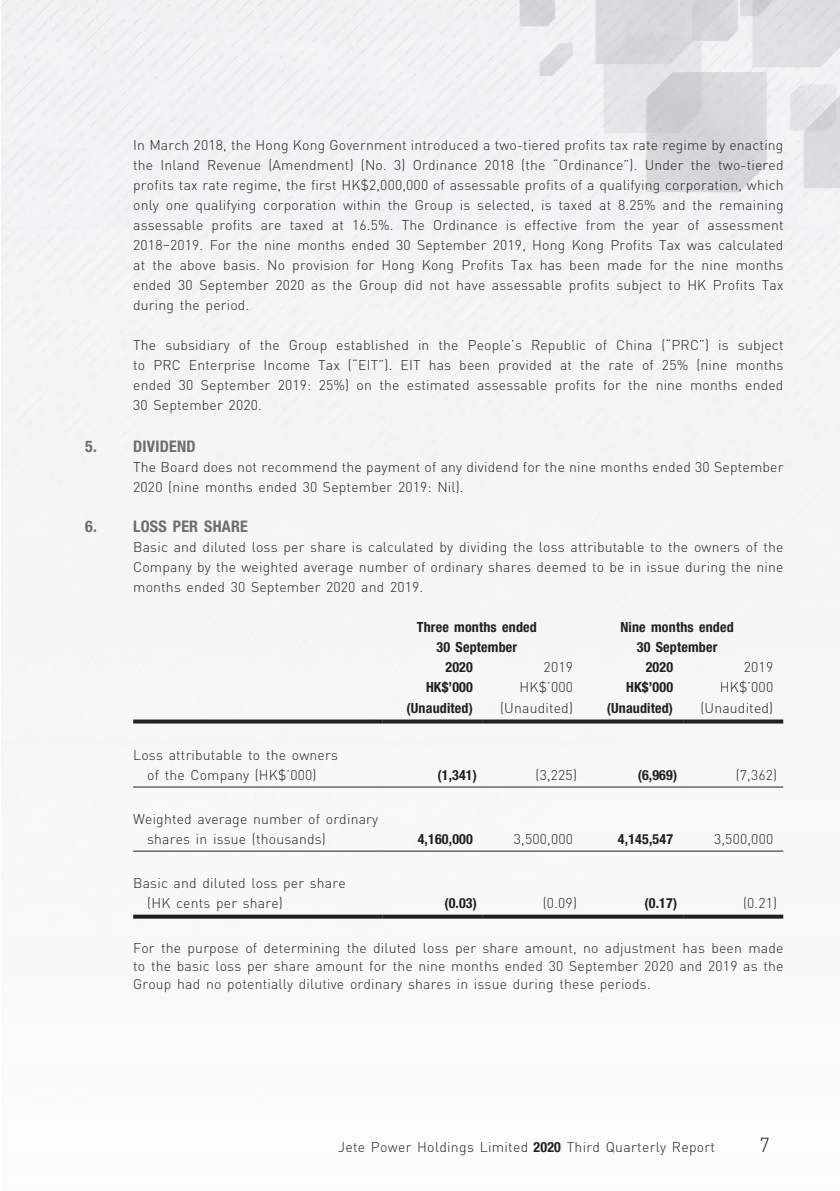
<style>
.page{position:relative;width:840px;height:1191px;background:#fff}
.page>*{position:absolute;margin:0;border:0;box-sizing:border-box;transform-origin:0 0}
.t1{font:300 20px "DIN Pro";color:#231f20}
._17_H1__Note{font:700 condensed 16px "Helvetica Neue LT Std";letter-spacing:.01em;color:#6c6d70}
._26___P2__Note{font:300 14px/20px "DIN Pro";letter-spacing:.015em;color:#231f20;text-align:justify}
._02_Note_Text{font:300 14px/20px "DIN Pro";letter-spacing:.015em;color:#231f20}
._02_Note_Text-2{font:700 condensed 14px/20px "Helvetica Neue LT Std";letter-spacing:.01em;color:#231f20;text-align:center}
.s1{font-family:"Helvetica Neue LT Std";font-weight:700;font-stretch:condensed}
</style>
<div class="page">
<div style="left:1px;top:0;width:838px;height:919px;background:#f4f5f5"></div>
<svg style="left:133px;top:719px;width:249px;height:4px"></svg>
<svg style="left:382px;top:719px;width:100px;height:4px"></svg>
<svg style="left:482px;top:719px;width:100px;height:4px"></svg>
<svg style="left:582px;top:719px;width:100px;height:4px"></svg>
<svg style="left:682px;top:719px;width:100px;height:4px"></svg>
<hr style="left:133px;top:786px;width:249px;height:1px;background:#231f20">
<hr style="left:382px;top:786px;width:100px;height:1px;background:#231f20">
<hr style="left:482px;top:786px;width:100px;height:1px;background:#231f20">
<hr style="left:582px;top:786px;width:100px;height:1px;background:#231f20">
<hr style="left:682px;top:786px;width:100px;height:1px;background:#231f20">
<hr style="left:133px;top:850px;width:249px;height:1px;background:#231f20">
<hr style="left:382px;top:850px;width:100px;height:1px;background:#231f20">
<hr style="left:482px;top:850px;width:100px;height:1px;background:#231f20">
<hr style="left:582px;top:850px;width:100px;height:1px;background:#231f20">
<hr style="left:682px;top:850px;width:100px;height:1px;background:#231f20">
<svg style="left:133px;top:914px;width:249px;height:4px"></svg>
<svg style="left:382px;top:914px;width:100px;height:4px"></svg>
<svg style="left:482px;top:914px;width:100px;height:4px"></svg>
<svg style="left:582px;top:914px;width:100px;height:4px"></svg>
<svg style="left:682px;top:914px;width:100px;height:4px"></svg>
<p class="_26___P2__Note" style="left:133px;top:135px;width:651px">In March 2018, the Hong Kong Government introduced a two-tiered profits tax rate regime by enacting the Inland Revenue (Amendment) (No. 3) Ordinance 2018 (the “Ordinance”). Under the two-tiered profits tax rate regime, the first HK$2,000,000 of assessable profits of a qualifying corporation, which only one qualifying corporation within the Group is selected, is taxed at 8.25% and the remaining assessable profits are taxed at 16.5%. The Ordinance is effective from the year of assessment 2018–2019. For the nine months ended 30 September 2019, Hong Kong Profits Tax was calculated at the above basis. No provision for Hong Kong Profits Tax has been made for the nine months ended 30 September 2020 as the Group did not have assessable profits subject to HK Profits Tax during the period.</p>
<p class="_26___P2__Note" style="left:133px;top:335px;width:651px">The subsidiary of the Group established in the People’s Republic of China (“PRC”) is subject to PRC Enterprise Income Tax (“EIT”). EIT has been provided at the rate of 25% (nine months ended 30 September 2019: 25%) on the estimated assessable profits for the nine months ended 30 September 2020.</p>
<p class="_17_H1__Note" style="left:85px;top:437px;width:112px">5. DIVIDEND</p>
<p class="_26___P2__Note" style="left:133px;top:457px;width:651px">The Board does not recommend the payment of any dividend for the nine months ended 30 September<br>2020 (nine months ended 30 September 2019: Nil).</p>
<p class="_17_H1__Note" style="left:85px;top:517px;width:164px">6. LOSS PER SHARE</p>
<p class="_26___P2__Note" style="left:133px;top:537px;width:651px">Basic and diluted loss per share is calculated by dividing the loss attributable to the owners of the Company by the weighted average number of ordinary shares deemed to be in issue during the nine months ended 30 September 2020 and 2019.</p>
<p class="_02_Note_Text-2" style="left:416px;top:617px;width:121px">Three months ended<br>30 September</p>
<p class="_02_Note_Text-2" style="left:620px;top:617px;width:115px">Nine months ended<br>30 September</p>
<p class="_02_Note_Text-2" style="left:445px;top:657px;width:29px">2020</p>
<p class="_02_Note_Text" style="left:543px;top:657px;width:31px">2019</p>
<p class="_02_Note_Text-2" style="left:645px;top:657px;width:29px">2020</p>
<p class="_02_Note_Text" style="left:743px;top:657px;width:31px">2019</p>
<p class="_02_Note_Text-2" style="left:426px;top:677px;width:48px">HK$’000</p>
<p class="_02_Note_Text" style="left:519px;top:677px;width:55px">HK$’000</p>
<p class="_02_Note_Text-2" style="left:626px;top:677px;width:48px">HK$’000</p>
<p class="_02_Note_Text" style="left:719px;top:677px;width:55px">HK$’000</p>
<p class="_02_Note_Text-2" style="left:406px;top:697px;width:68px">(Unaudited)</p>
<p class="_02_Note_Text" style="left:500px;top:697px;width:74px">(Unaudited)</p>
<p class="_02_Note_Text-2" style="left:606px;top:697px;width:68px">(Unaudited)</p>
<p class="_02_Note_Text" style="left:700px;top:697px;width:74px">(Unaudited)</p>
<p class="_02_Note_Text" style="left:133px;top:744px;width:206px;text-align:center">Loss attributable to the owners of the Company (HK$’000)</p>
<p class="_02_Note_Text-2" style="left:437px;top:764px;width:41px">(1,341)</p>
<p class="_02_Note_Text" style="left:535px;top:764px;width:43px">(3,225)</p>
<p class="_02_Note_Text-2" style="left:637px;top:764px;width:41px">(6,969)</p>
<p class="_02_Note_Text" style="left:735px;top:764px;width:43px">(7,362)</p>
<p class="_02_Note_Text" style="left:147px;top:808px;width:232px;text-indent:-14px">Weighted average number of ordinary shares in issue (thousands)</p>
<p class="_02_Note_Text-2" style="left:417px;top:828px;width:57px">4,160,000</p>
<p class="_02_Note_Text" style="left:513px;top:828px;width:61px">3,500,000</p>
<p class="_02_Note_Text-2" style="left:617px;top:828px;width:57px">4,145,547</p>
<p class="_02_Note_Text" style="left:713px;top:828px;width:61px">3,500,000</p>
<p class="_02_Note_Text" style="left:147px;top:872px;width:200px;text-indent:-14px">Basic and diluted loss per share (HK cents per share)</p>
<p class="_02_Note_Text-2" style="left:444px;top:892px;width:34px">(0.03)</p>
<p class="_02_Note_Text" style="left:542px;top:892px;width:36px">(0.09)</p>
<p class="_02_Note_Text-2" style="left:644px;top:892px;width:34px">(0.17)</p>
<p class="_02_Note_Text" style="left:742px;top:892px;width:36px">(0.21)</p>
<p class="_26___P2__Note" style="left:133px;top:938px;width:651px;line-height:18px">For the purpose of determining the diluted loss per share amount, no adjustment has been made to the basic loss per share amount for the nine months ended 30 September 2020 and 2019 as the Group had no potentially dilutive ordinary shares in issue during these periods.</p>
<p class="_26___P2__Note" style="left:338px;top:1136px;width:378px">Jete Power Holdings Limited <span class="s1">2020</span> Third Quarterly Report</p>
<h1 class="t1" style="left:759px;top:1131px;width:12px">7</h1>
</div>
